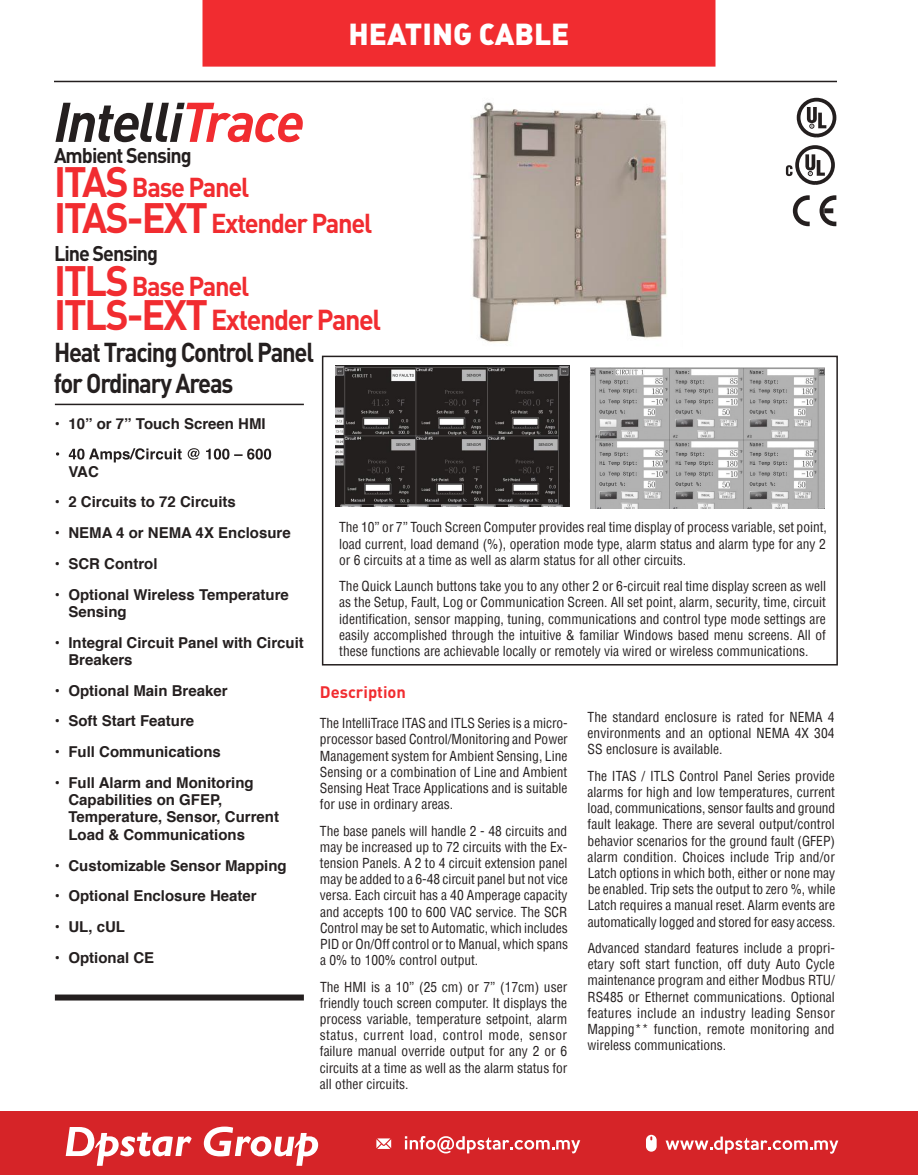
<style>
.page{position:relative;width:918px;height:1175px;background:#fff}
.page>*{position:absolute;margin:0;border:0;box-sizing:border-box;transform-origin:0 0}
.t1{font:30px "DIN Black Alternate";color:#fff}
.t2{font:700 28.5px "DIN";letter-spacing:-.05em;color:#f12c30;scale:.94 1}
.t3{font:700 27px/36px "DIN";letter-spacing:-.05em;color:#f12c30;scale:.94 1}
.t4{font:700 27px/31.5px "DIN";letter-spacing:-.05em;color:#241f1f;scale:.88 1}
.t5{font:700 21px "DIN";letter-spacing:-.05em;color:#241f1f;scale:.94 1}
.t6{font:700 16.5px "DIN";color:#f12c30}
.t7{font:700 15px/17.2px "Helvetica";color:#241f1f}
.t8{font:condensed 13.5px/16.2px "Helvetica";color:#241f1f;text-align:justify}
.s1{font-size:42px}
</style>
<div class="page">
<hr style="left:54px;top:81px;width:783px;height:1px;background:#241f1f">
<div style="left:202px;top:0;width:514px;height:67px;background:#f12c30"></div>
<hr style="left:55px;top:404px;width:249px;height:1px;background:#241f1f">
<div style="left:55px;top:994px;width:249px;height:6px;background:#241f1f"></div>
<svg style="left:69px;top:448px;width:202px;height:14px"></svg>
<svg style="left:786px;top:165px;width:7px;height:11px"></svg>
<svg style="left:805px;top:154px;width:20px;height:22px"></svg>
<div style="left:795px;top:145px;width:40px;height:40px;border:4px solid #241f1f;border-radius:50%"></div>
<svg style="left:793px;top:195px;width:17px;height:31px"></svg>
<svg style="left:820px;top:195px;width:16px;height:31px"></svg>
<div style="left:322px;top:356px;width:516px;height:309px;border:2px solid #241f1f"></div>
<svg style="left:807px;top:107px;width:19px;height:21px"></svg>
<div style="left:797px;top:98px;width:39px;height:39px;border:4px solid #241f1f;border-radius:50%"></div>
<svg style="left:55px;top:103px;width:248px;height:39px"></svg>
<img style="left:335px;top:365px;width:234px;height:142px">
<img style="left:590px;top:367px;width:234px;height:141px">
<img style="left:471px;top:102px;width:196px;height:241px">
<div style="left:0;top:1111px;width:918px;height:63px;background:#d62428"></div>
<svg style="left:66px;top:1127px;width:126px;height:38px"></svg>
<svg style="left:204px;top:1126px;width:114px;height:39px"></svg>
<svg style="left:376px;top:1138px;width:15px;height:10px"></svg>
<svg style="left:405px;top:1136px;width:175px;height:17px"></svg>
<svg style="left:666px;top:1136px;width:172px;height:17px"></svg>
<svg style="left:646px;top:1134px;width:11px;height:17px"></svg>
<h1 class="t1" style="left:348px;top:14px;width:223px">HEATING CABLE</h1>
<h3 class="t5" style="left:54px;top:141px;width:148px">Ambient Sensing</h3>
<h3 class="t3" style="left:54px;top:168px;width:340px"><span class="s1">ITAS</span> Base Panel<br><span class="s1">ITAS-EXT</span> Extender Panel</h3>
<h3 class="t5" style="left:54px;top:240px;width:112px">Line Sensing</h3>
<h3 class="t3" style="left:54px;top:267px;width:209px"><span class="s1">ITLS</span> Base Panel</h3>
<h2 class="t2" style="left:54px;top:301px;width:350px"><span class="s1">ITLS-EXT</span> Extender Panel</h2>
<h3 class="t4" style="left:54px;top:335px;width:297px">Heat Tracing Control Panel for Ordinary Areas</h3>
<p class="t7" style="left:55px;top:414px;width:212px">• 10” or 7” Touch Screen HMI</p>
<p class="t7" style="left:68px;top:462px;width:32px">VAC</p>
<p class="t7" style="left:55px;top:493px;width:183px">• 2 Circuits to 72 Circuits</p>
<p class="t7" style="left:55px;top:524px;width:237px">• NEMA 4 or NEMA 4X Enclosure</p>
<p class="t7" style="left:55px;top:554px;width:104px">• SCR Control</p>
<p class="t7" style="left:68px;top:585px;width:222px;text-indent:-13px">• Optional Wireless Temperature<br>Sensing</p>
<p class="t7" style="left:68px;top:633px;width:237px;text-indent:-14px">• Integral Circuit Panel with Circuit<br>Breakers</p>
<p class="t7" style="left:55px;top:681px;width:174px">• Optional Main Breaker</p>
<p class="t7" style="left:55px;top:712px;width:141px">• Soft Start Feature</p>
<p class="t7" style="left:55px;top:743px;width:168px">• Full Communications</p>
<p class="t7" style="left:68px;top:773px;width:212px;text-indent:-14px">• Full Alarm and Monitoring<br>Capabilities on GFEP,<br>Temperature, Sensor, Current<br>Load &amp; Communications</p>
<p class="t7" style="left:55px;top:856px;width:233px">• Customizable Sensor Mapping</p>
<p class="t7" style="left:55px;top:887px;width:203px">• Optional Enclosure Heater</p>
<p class="t7" style="left:55px;top:917px;width:72px">• UL, cUL</p>
<p class="t7" style="left:55px;top:948px;width:101px">• Optional CE</p>
<p class="t8" style="left:339px;top:519px;width:489px">The 10” or 7” Touch Screen Computer provides real time display of process variable, set point, load current, load demand (%), operation mode type, alarm status and alarm type for any 2 or 6 circuits at a time as well as alarm status for all other circuits.</p>
<p class="t8" style="left:339px;top:578px;width:488px">The Quick Launch buttons take you to any other 2 or 6-circuit real time display screen as well as the Setup, Fault, Log or Communication Screen. All set point, alarm, security, time, circuit identification, sensor mapping, tuning, communications and control type mode settings are easily accomplished through the intuitive &amp; familiar Windows based menu screens. All of these functions are achievable locally or remotely via wired or wireless communications.</p>
<p class="t6" style="left:320px;top:681px;width:88px">Description</p>
<p class="t8" style="left:320px;top:715px;width:249px">The IntelliTrace ITAS and ITLS Series is a micro&shy;processor based Control/Monitoring and Power Management system for Ambient Sensing, Line Sensing or a combination of Line and Ambient Sensing Heat Trace Applications and is suitable for use in ordinary areas.</p>
<p class="t8" style="left:320px;top:822px;width:250px">The base panels will handle 2 - 48 circuits and may be increased up to 72 circuits with the Ex&shy;tension Panels. A 2 to 4 circuit extension panel may be added to a 6-48 circuit panel but not vice versa. Each circuit has a 40 Amperage capacity and accepts 100 to 600 VAC service. The SCR Control may be set to Automatic, which includes PID or On/Off control or to Manual, which spans a 0% to 100% control output.</p>
<p class="t8" style="left:320px;top:978px;width:249px">The HMI is a 10” (25 cm) or 7” (17cm) user friendly touch screen computer. It displays the process variable, temperature setpoint, alarm status, current load, control mode, sensor failure manual override output for any 2 or 6 circuits at a time as well as the alarm status for all other circuits.</p>
<p class="t8" style="left:588px;top:709px;width:249px">The standard enclosure is rated for NEMA 4 environments and an optional NEMA 4X 304<br>SS enclosure is available.</p>
<p class="t8" style="left:588px;top:767px;width:250px">The ITAS / ITLS Control Panel Series provide alarms for high and low temperatures, current load, communications, sensor faults and ground fault leakage. There are several output/control behavior scenarios for the ground fault (GFEP) alarm condition. Choices include Trip and/or Latch options in which both, either or none may be enabled. Trip sets the output to zero %, while Latch requires a manual reset. Alarm events are automatically logged and stored for easy access.</p>
<p class="t8" style="left:588px;top:939px;width:249px">Advanced standard features include a propri&shy;etary soft start function, off duty Auto Cycle maintenance program and either Modbus RTU/ RS485 or Ethernet communications. Optional features include an industry leading Sensor Mapping** function, remote monitoring and wireless communications.</p>
</div>
